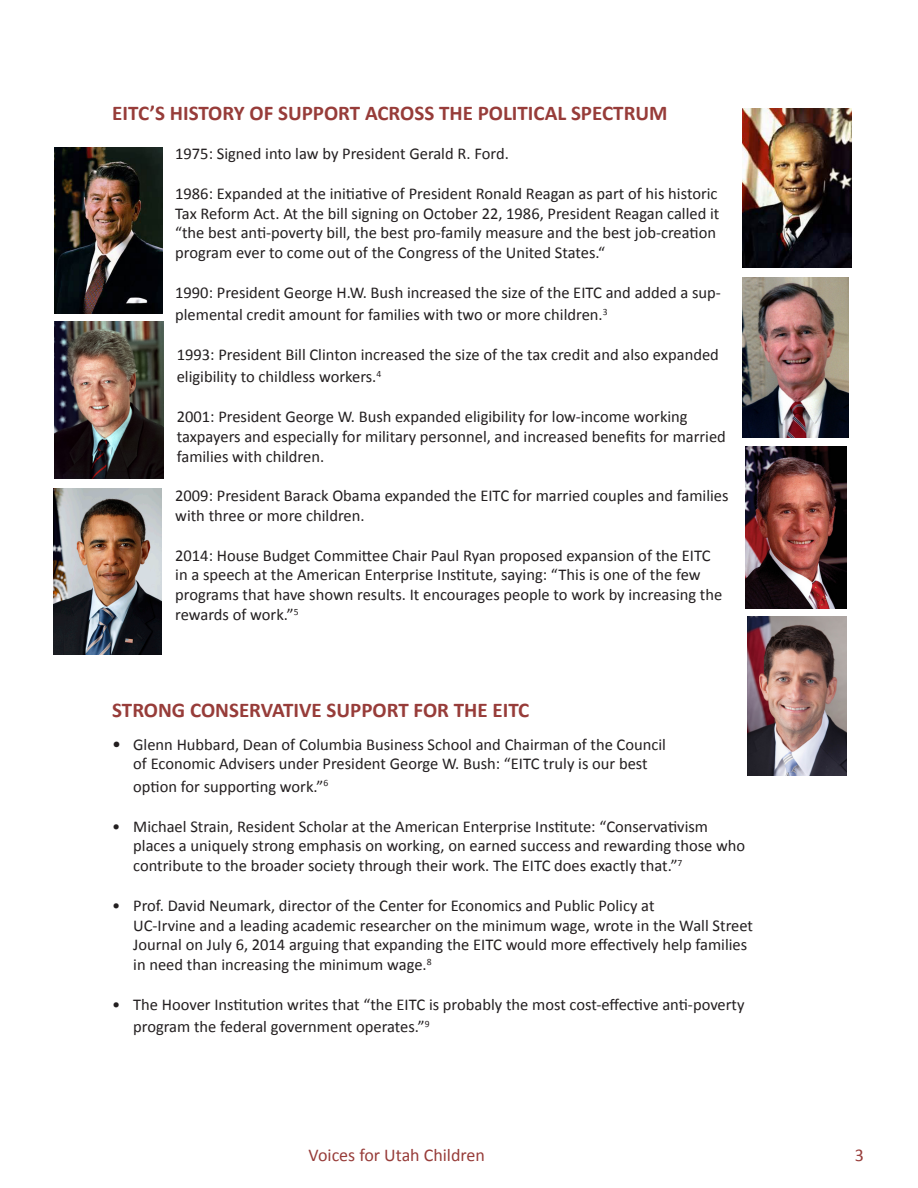
<style>
.page{position:relative;width:918px;height:1188px;background:#fff}
.page>*{position:absolute;margin:0;border:0;box-sizing:border-box;transform-origin:0 0}
.t1{font:700 21px "Calibri";color:#973c39}
.t2{font:18px "Calibri";color:#973c39}
.t3{font:16.5px/19.8px "Calibri";color:#231f20}
.s1{font-size:18px}
</style>
<div class="page">
<img style="left:742px;top:108px;width:109px;height:160px">
<img style="left:55px;top:322px;width:108px;height:156px">
<img style="left:742px;top:278px;width:106px;height:159px">
<img style="left:746px;top:447px;width:100px;height:162px">
<img style="left:53px;top:489px;width:109px;height:165px">
<img style="left:748px;top:617px;width:98px;height:159px">
<img style="left:55px;top:148px;width:107px;height:165px">
<p class="t1" style="left:112px;top:99px;width:557px">EITC’S HISTORY OF SUPPORT ACROSS THE POLITICAL SPECTRUM</p>
<p class="t3" style="left:175px;top:144px;width:335px">1975: Signed into law by President Gerald R. Ford.</p>
<p class="t3" style="left:175px;top:184px;width:546px">1986: Expanded at the initiative of President Ronald Reagan as part of his historic Tax Reform Act. At the bill signing on October 22, 1986, President Reagan called it “the best anti-poverty bill, the best pro-family measure and the best job-creation program ever to come out of the Congress of the United States.“</p>
<p class="t3" style="left:175px;top:281px;width:547px;line-height:22.5px">1990: President George H.W. Bush increased the size of the EITC and added a sup&shy;plemental credit amount for families with two or more children.<sup>3</sup></p>
<p class="t3" style="left:177px;top:343px;width:544px;line-height:22.5px">1993: President Bill Clinton increased the size of the tax credit and also expanded eligibility to childless workers.<sup>4</sup></p>
<p class="t3" style="left:177px;top:407px;width:551px">2001: President George W. Bush expanded eligibility for low-income working taxpayers and especially for military personnel, and increased benefits for married families with children.</p>
<p class="t3" style="left:175px;top:486px;width:555px">2009: President Barack Obama expanded the EITC for married couples and families with three or more children.</p>
<p class="t3" style="left:175px;top:545px;width:549px">2014: House Budget Committee Chair Paul Ryan proposed expansion of the EITC in a speech at the American Enterprise Institute, saying: “This is one of the few programs that have shown results. It encourages people to work by increasing the rewards of work.”<sup>5</sup></p>
<p class="t1" style="left:112px;top:697px;width:419px">STRONG CONSERVATIVE SUPPORT FOR THE EITC</p>
<p class="t3" style="left:112px;top:734px;width:555px;text-align:center"><span class="s1">•</span> Glenn Hubbard, Dean of Columbia Business School and Chairman of the Council of Economic Advisers under President George W. Bush: “EITC truly is our best</p>
<p class="t3" style="left:133px;top:777px;width:197px">option for supporting work.”<sup>6</sup></p>
<p class="t3" style="left:133px;top:816px;width:614px;text-indent:-21px">• Michael Strain, Resident Scholar at the American Enterprise Institute: “Conservativism places a uniquely strong emphasis on working, on earned success and rewarding those who contribute to the broader society through their work. The EITC does exactly that.”<sup>7</sup></p>
<p class="t3" style="left:133px;top:895px;width:621px;text-indent:-21px">• Prof. David Neumark, director of the Center for Economics and Public Policy at<br>UC-Irvine and a leading academic researcher on the minimum wage, wrote in the Wall Street Journal on July 6, 2014 arguing that expanding the EITC would more effectively help families in need than increasing the minimum wage.<sup>8</sup></p>
<p class="t3" style="left:133px;top:993px;width:613px;line-height:22.5px;text-indent:-21px">• The Hoover Institution writes that “the EITC is probably the most cost-effective anti-poverty program the federal government operates.”<sup>9</sup></p>
<p class="t2" style="left:309px;top:1144px;width:178px">Voices for Utah Children</p>
<p class="t2" style="left:855px;top:1144px;width:11px">3</p>
</div>
